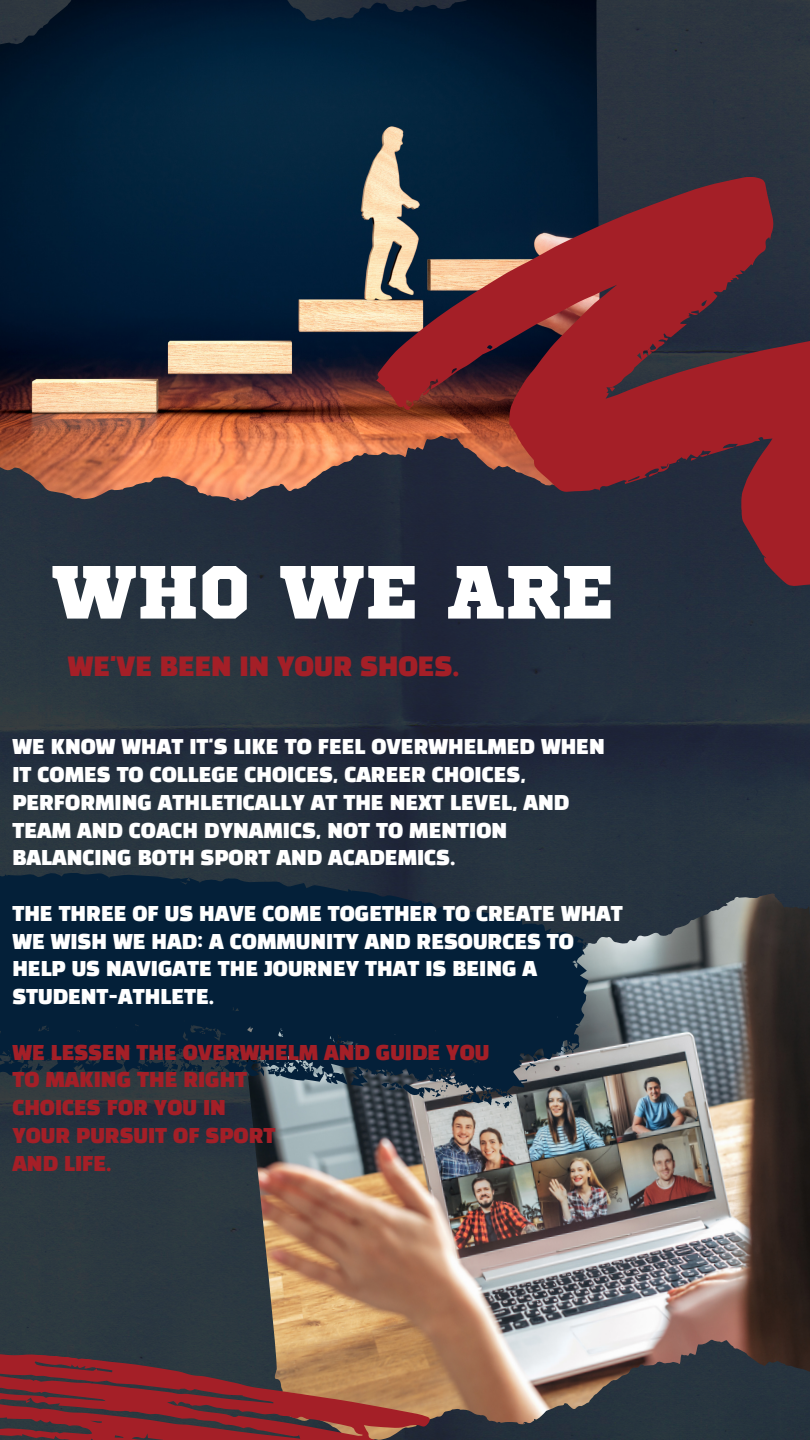
<style>
.page{position:relative;width:810px;height:1440px;background:#fff}
.page>*{position:absolute;margin:0;border:0;box-sizing:border-box;transform-origin:0 0}
.t1{font:75.1px "Sports World";color:#fff}
.t2{font:26px "Black Han Sans";color:#a41f27}
.t3{font:20px/27.8px "Black Han Sans";color:#fff}
.t4{font:20px "Black Han Sans";color:#a41f27}
</style>
<div class="page">
<img style="left:0;top:0;width:810px;height:1440px">
<img style="left:125px;top:0;width:476px;height:441px">
<img style="left:361px;top:893px;width:449px;height:434px">
<svg style="left:495px;top:1106px;width:17px;height:2px"></svg>
<svg style="left:0;top:874px;width:589px;height:232px;background:#122a3f"></svg>
<svg style="left:567px;top:1045px;width:11px;height:12px"></svg>
<svg style="left:78px;top:1064px;width:4px;height:6px"></svg>
<svg style="left:325px;top:1072px;width:5px;height:10px"></svg>
<svg style="left:583px;top:942px;width:5px;height:5px"></svg>
<svg style="left:217px;top:1032px;width:3px;height:6px"></svg>
<svg style="left:303px;top:1063px;width:6px;height:4px"></svg>
<svg style="left:376px;top:1072px;width:79px;height:27px;background:#4d5760"></svg>
<svg style="left:22px;top:1053px;width:7px;height:11px"></svg>
<svg style="left:484px;top:1091px;width:5px;height:7px"></svg>
<svg style="left:233px;top:1058px;width:4px;height:5px"></svg>
<svg style="left:280px;top:1068px;width:7px;height:3px"></svg>
<svg style="left:171px;top:1054px;width:37px;height:20px"></svg>
<svg style="left:376px;top:177px;width:434px;height:408px;background:#662e37"></svg>
<svg style="left:423px;top:389px;width:7px;height:6px"></svg>
<svg style="left:647px;top:348px;width:5px;height:7px"></svg>
<svg style="left:609px;top:387px;width:6px;height:5px"></svg>
<svg style="left:649px;top:472px;width:9px;height:5px"></svg>
<svg style="left:691px;top:454px;width:16px;height:7px"></svg>
<svg style="left:0;top:1332px;width:433px;height:108px;background:#81433c"></svg>
<p class="t1" style="left:51px;top:558px;width:564px">WHO WE ARE</p>
<p class="t2" style="left:68px;top:656px;width:393px">WE'VE BEEN IN YOUR SHOES.</p>
<p class="t3" style="left:12px;top:735px;width:594px">WE KNOW WHAT IT'S LIKE TO FEEL OVERWHELMED WHEN IT COMES TO COLLEGE CHOICES, CAREER CHOICES, PERFORMING ATHLETICALLY AT THE NEXT LEVEL, AND TEAM AND COACH DYNAMICS, NOT TO MENTION BALANCING BOTH SPORT AND ACADEMICS.</p>
<p class="t3" style="left:12px;top:901px;width:612px">THE THREE OF US HAVE COME TOGETHER TO CREATE WHAT<br>WE WISH WE HAD: A COMMUNITY AND RESOURCES TO</p>
<p class="t3" style="left:12px;top:957px;width:526px">HELP US NAVIGATE THE JOURNEY THAT IS BEING A</p>
<p class="t3" style="left:12px;top:984px;width:203px">STUDENT-ATHLETE.</p>
<p class="t4" style="left:12px;top:1044px;width:479px">WE LESSEN THE OVERWHELM AND GUIDE YOU</p>
<p class="t4" style="left:12px;top:1072px;width:236px">TO MAKING THE RIGHT</p>
<p class="t4" style="left:12px;top:1099px;width:215px">CHOICES FOR YOU IN</p>
<p class="t4" style="left:12px;top:1127px;width:265px">YOUR PURSUIT OF SPORT</p>
<p class="t4" style="left:12px;top:1155px;width:101px">AND LIFE.</p>
</div>
